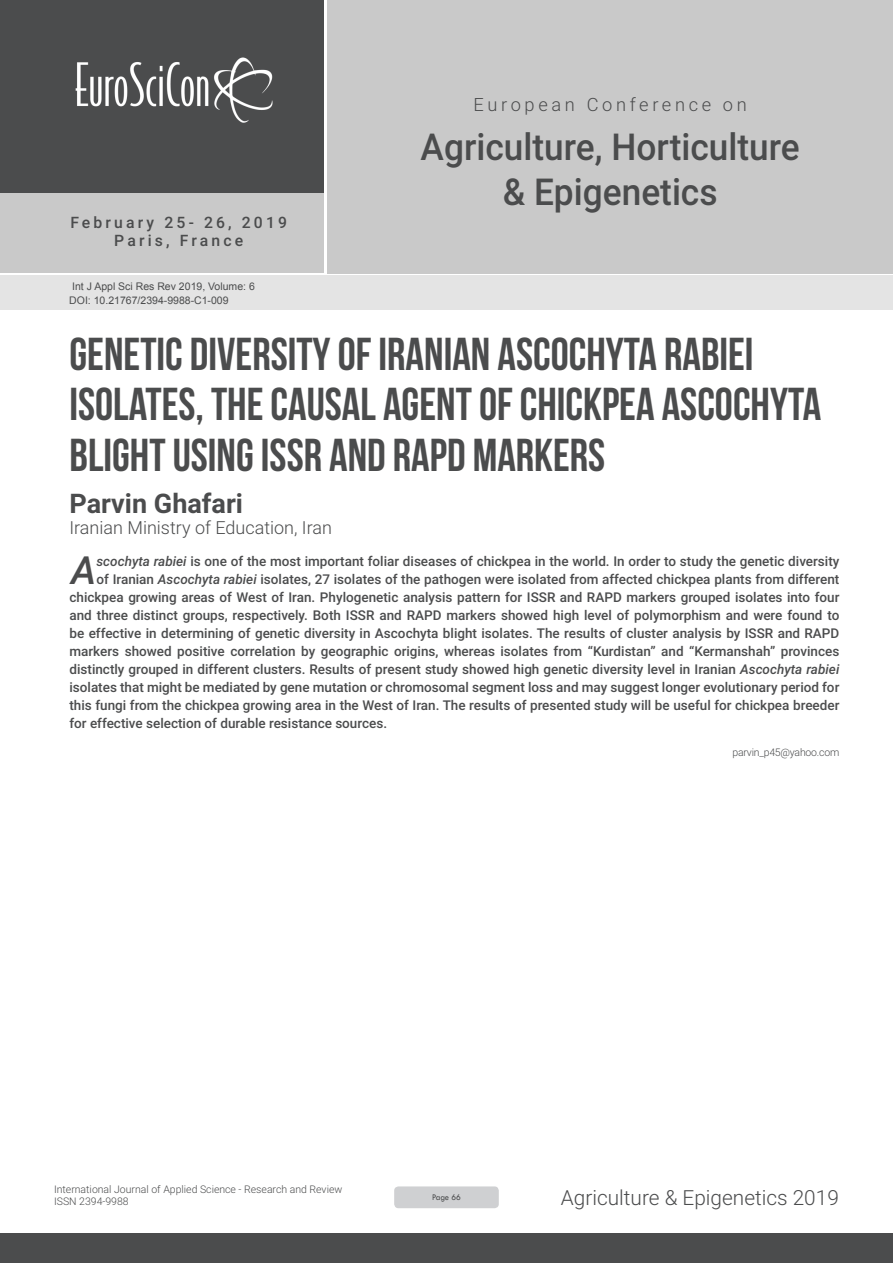
<style>
.page{position:relative;width:893px;height:1263px;background:#fff}
.page>*{position:absolute;margin:0;border:0;box-sizing:border-box;transform-origin:0 0}
.t1{font:46.05px/50.7px "Bebas Neue";color:#4b4c4d}
.Abstract{font:italic 500 38.85px "Roboto";color:#4b4c4d}
.t2{font:500 37.05px/44.5px "Roboto";color:#4b4c4d;text-align:center;scale:.95 1}
.t3{font:700 27px "Roboto";color:#4b4c4d}
.t4{font:300 20.85px "Roboto";color:#4b4c4d}
.t5{font:300 18.3px "Roboto";letter-spacing:.2em;color:#4b4c4d}
.t6{font:300 18px "Roboto";color:#4b4c4d}
.t7{font:500 15.75px/18.9px "Roboto";letter-spacing:.2em;color:#4b4c4d;text-align:center}
.Abstract-2{font:500 13.5px "Roboto";color:#4b4c4d}
.Abstract-3{font:300 10.5px/12.6px "Roboto";color:#4b4c4d}
.t8{font:10.5px "Arial";color:#4b4c4d}
.Abstract-4{font:300 10.5px "Roboto";letter-spacing:-.02em;color:#4b4c4d}
.t9{font:9px "Tw Cen";letter-spacing:-.02em;color:#4b4c4d;scale:.95 1}
.s1{font-style:italic}
</style>
<div class="page">
<div style="left:0;top:0;width:323px;height:193px;background:#4b4c4d"></div>
<div style="left:1px;top:193px;width:323px;height:80px;background:#c9c9c9"></div>
<div style="left:327px;top:0;width:566px;height:273px;background:#c9c9c9"></div>
<img style="left:75px;top:57px;width:198px;height:66px">
<div style="left:0;top:1233px;width:893px;height:30px;background:#4b4c4d"></div>
<div style="left:1px;top:275px;width:892px;height:35px;background:#e4e4e4"></div>
<div style="left:394px;top:1186px;width:105px;height:22px;background:#cfd0d2;border-radius:4px"></div>
<p class="t7" style="left:70px;top:212px;width:218px">February 25- 26, 2019<br>Paris, France</p>
<p class="t8" style="left:72px;top:279px;width:184px">Int J Appl Sci Res Rev 2019, Volume: 6</p>
<p class="t8" style="left:69px;top:293px;width:161px">DOI: 10.21767/2394-9988-C1-009</p>
<h3 class="t5" style="left:473px;top:92px;width:275px">European Conference on</h3>
<h3 class="t2" style="left:421px;top:123px;width:401px">Agriculture, Horticulture &amp; Epigenetics</h3>
<p class="t1" style="left:69px;top:328px;width:753px">GENETIC DIVERSITY OF IRANIAN ASCOCHYTA RABIEI<br>ISOLATES, THE CAUSAL AGENT OF CHICKPEA ASCOCHYTA<br>BLIGHT USING ISSR AND RAPD MARKERS</p>
<p class="t3" style="left:69px;top:484px;width:175px">Parvin Ghafari</p>
<p class="t6" style="left:69px;top:515px;width:264px">Iranian Ministry of Education, Iran</p>
<p class="Abstract" style="left:71px;top:543px;width:27px">A</p>
<p class="Abstract-2" style="left:96px;top:551px;width:744px"><span class="s1">scochyta rabiei</span> is one of the most important foliar diseases of chickpea in the world. In order to study the genetic diversity</p>
<p class="Abstract-2" style="left:96px;top:569px;width:744px">of Iranian <span class="s1">Ascochyta rabiei</span> isolates, 27 isolates of the pathogen were isolated from affected chickpea plants from different</p>
<p class="Abstract-2" style="left:69px;top:587px;width:771px">chickpea growing areas of West of Iran. Phylogenetic analysis pattern for ISSR and RAPD markers grouped isolates into four</p>
<p class="Abstract-2" style="left:69px;top:605px;width:771px">and three distinct groups, respectively. Both ISSR and RAPD markers showed high level of polymorphism and were found to</p>
<p class="Abstract-2" style="left:69px;top:623px;width:771px">be effective in determining of genetic diversity in Ascochyta blight isolates. The results of cluster analysis by ISSR and RAPD</p>
<p class="Abstract-2" style="left:69px;top:641px;width:771px">markers showed positive correlation by geographic origins, whereas isolates from “Kurdistan” and “Kermanshah” provinces</p>
<p class="Abstract-2" style="left:69px;top:659px;width:771px">distinctly grouped in different clusters. Results of present study showed high genetic diversity level in Iranian <span class="s1">Ascochyta rabiei</span></p>
<p class="Abstract-2" style="left:69px;top:677px;width:771px">isolates that might be mediated by gene mutation or chromosomal segment loss and may suggest longer evolutionary period for</p>
<p class="Abstract-2" style="left:69px;top:695px;width:771px">this fungi from the chickpea growing area in the West of Iran. The results of presented study will be useful for chickpea breeder</p>
<p class="Abstract-2" style="left:69px;top:713px;width:319px">for effective selection of durable resistance sources.</p>
<p class="Abstract-4" style="left:732px;top:745px;width:108px">parvin_p45@yahoo.com</p>
<p class="Abstract-3" style="left:54px;top:1182px;width:290px">International Journal of Applied Science - Research and Review<br>ISSN 2394-9988</p>
<p class="t9" style="left:432px;top:1192px;width:32px">Page 66</p>
<h3 class="t4" style="left:561px;top:1182px;width:279px">Agriculture &amp; Epigenetics 2019</h3>
</div>
